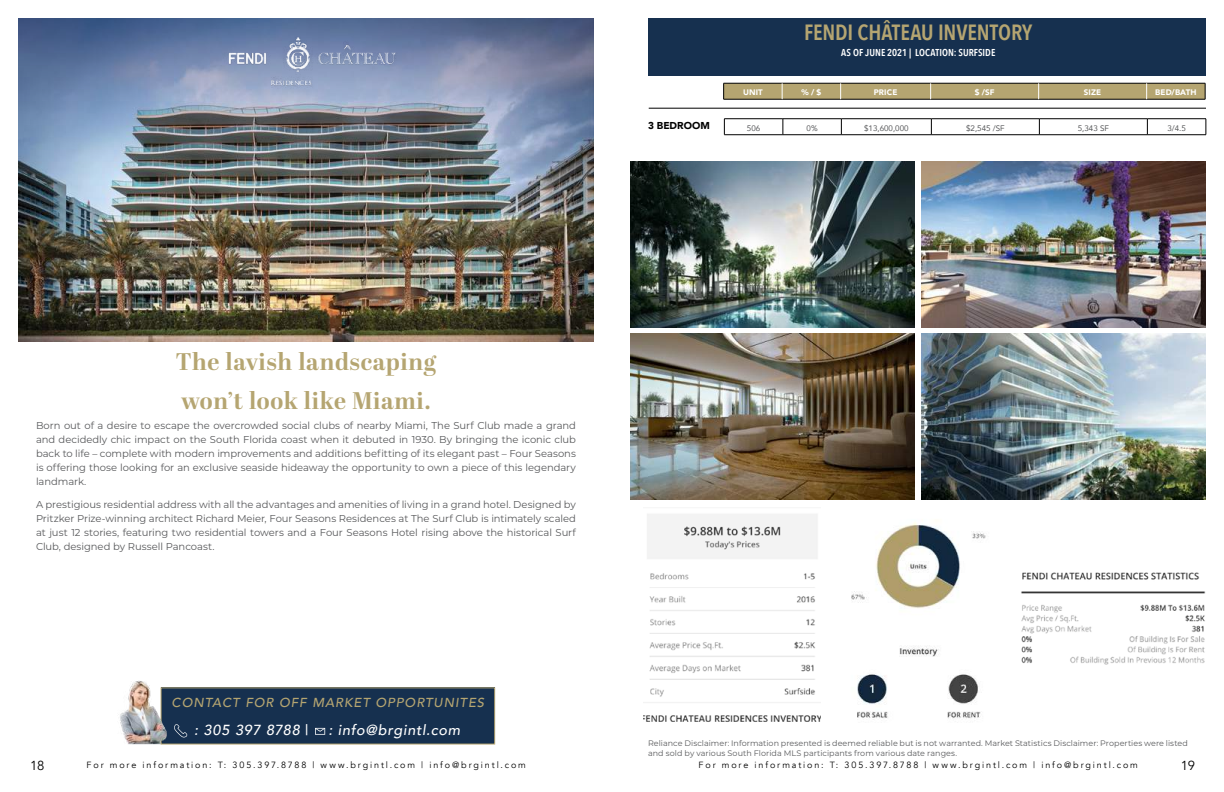
<style>
.page{position:relative;width:1224px;height:792px;background:#fff}
.page>*{position:absolute;margin:0;border:0;box-sizing:border-box;transform-origin:0 0}
.t1{font:700 24px/38.5px "Abril Display";letter-spacing:.025em;color:#b5a571}
.t2{font:600 22px "Avenir Next Condensed";letter-spacing:-.005em;color:#b5a571}
.t3{font:italic 500 14.5px "Avenir";letter-spacing:.05em;color:#fff}
.t4{font:13.1px "Avenir";color:#000}
.t5{font:italic 500 13px "Avenir";letter-spacing:.075em;color:#b5a571}
.t6{font:10px/14px "Montserrat";letter-spacing:-.005em;color:#58595b;text-align:justify}
.t7{font:600 10px "Avenir Next Condensed";letter-spacing:.005em;color:#fff}
.t8{font:900 10px "Avenir";color:#000}
.t9{font:9px "Avenir";letter-spacing:.21em;color:#000}
.t10{font:8px/9.6px "Montserrat";letter-spacing:.005em;color:#58595b}
.t11{font:8px "Avenir";color:#58595b}
.t12{font:900 8px "Avenir";letter-spacing:.015em;color:#fff}
.s1{font-style:normal}
</style>
<div class="page">
<div style="left:649px;top:18px;width:557px;height:58px;background:#16304f"></div>
<img style="left:18px;top:180px;width:576px;height:162px">
<img style="left:18px;top:18px;width:576px;height:162px">
<img style="left:630px;top:334px;width:284px;height:166px">
<img style="left:630px;top:161px;width:284px;height:166px">
<img style="left:922px;top:334px;width:284px;height:166px">
<img style="left:922px;top:161px;width:284px;height:166px">
<img style="left:211px;top:36px;width:202px;height:125px">
<hr style="left:724px;top:99px;width:58px;height:1px;background:#000">
<hr style="left:782px;top:99px;width:59px;height:1px;background:#000">
<hr style="left:841px;top:99px;width:90px;height:1px;background:#000">
<hr style="left:931px;top:99px;width:108px;height:1px;background:#000">
<hr style="left:1039px;top:99px;width:108px;height:1px;background:#000">
<hr style="left:1147px;top:99px;width:58px;height:1px;background:#000">
<svg style="left:723px;top:83px;width:483px;height:16px;background:#aa9b6b"></svg>
<hr style="left:649px;top:108px;width:557px;height:1px;background:#000">
<hr style="left:724px;top:119px;width:59px;height:1px;background:#000">
<svg style="left:724px;top:119px;width:1px;height:16px"></svg>
<hr style="left:783px;top:119px;width:58px;height:1px;background:#000">
<svg style="left:783px;top:119px;width:1px;height:16px"></svg>
<hr style="left:841px;top:119px;width:90px;height:1px;background:#000">
<svg style="left:841px;top:119px;width:1px;height:16px"></svg>
<hr style="left:931px;top:119px;width:108px;height:1px;background:#000">
<svg style="left:931px;top:119px;width:1px;height:16px"></svg>
<hr style="left:1039px;top:119px;width:108px;height:1px;background:#000">
<svg style="left:1039px;top:119px;width:1px;height:16px"></svg>
<hr style="left:1147px;top:119px;width:59px;height:1px;background:#000">
<svg style="left:1147px;top:119px;width:1px;height:16px"></svg>
<svg style="left:1206px;top:119px;width:1px;height:16px"></svg>
<hr style="left:724px;top:135px;width:59px;height:1px;background:#000">
<hr style="left:783px;top:135px;width:58px;height:1px;background:#000">
<hr style="left:841px;top:135px;width:90px;height:1px;background:#000">
<hr style="left:931px;top:135px;width:108px;height:1px;background:#000">
<hr style="left:1039px;top:135px;width:108px;height:1px;background:#000">
<hr style="left:1147px;top:135px;width:59px;height:1px;background:#000">
<div style="left:161px;top:688px;width:334px;height:56px;background:#16304f"></div>
<img style="left:120px;top:681px;width:47px;height:63px">
<svg style="left:174px;top:724px;width:13px;height:14px"></svg>
<svg style="left:315px;top:728px;width:10px;height:7px"></svg>
<img style="left:643px;top:514px;width:177px;height:208px">
<img style="left:851px;top:522px;width:135px;height:198px">
<img style="left:1021px;top:572px;width:184px;height:93px">
<h2 class="t2" style="left:804px;top:13px;width:230px">FENDI CHÂTEAU INVENTORY</h2>
<p class="t7" style="left:841px;top:44px;width:156px">AS OF JUNE 2021 | LOCATION: SURFSIDE</p>
<p class="t12" style="left:743px;top:86px;width:21px">UNIT</p>
<p class="t12" style="left:801px;top:86px;width:21px">% / $</p>
<p class="t12" style="left:874px;top:86px;width:25px">PRICE</p>
<p class="t12" style="left:975px;top:86px;width:21px">$ /SF</p>
<p class="t12" style="left:1084px;top:86px;width:19px">SIZE</p>
<p class="t12" style="left:1155px;top:86px;width:43px">BED/BATH</p>
<p class="t8" style="left:648px;top:117px;width:63px">3 BEDROOM</p>
<p class="t11" style="left:747px;top:122px;width:15px">506</p>
<p class="t11" style="left:807px;top:122px;width:13px">0%</p>
<p class="t11" style="left:864px;top:122px;width:46px">$13,600,000</p>
<p class="t11" style="left:966px;top:122px;width:40px">$2,545 /SF</p>
<p class="t11" style="left:1078px;top:122px;width:33px">5,343 SF</p>
<p class="t11" style="left:1167px;top:122px;width:20px">3/4.5</p>
<h1 class="t1" style="left:176px;top:344px;width:262px">The lavish landscaping won’t look like Miami.</h1>
<p class="t6" style="left:36px;top:418px;width:542px">Born out of a desire to escape the overcrowded social clubs of nearby Miami, The Surf Club made a grand and decidedly chic impact on the South Florida coast when it debuted in 1930. By bringing the iconic club back to life – complete with modern improvements and additions befitting of its elegant past – Four Seasons is offering those looking for an exclusive seaside hideaway the opportunity to own a piece of this legendary landmark.</p>
<p class="t6" style="left:36px;top:497px;width:542px">A prestigious residential address with all the advantages and amenities of living in a grand hotel. Designed by Pritzker Prize-winning architect Richard Meier, Four Seasons Residences at The Surf Club is intimately scaled at just 12 stories, featuring two residential towers and a Four Seasons Hotel rising above the historical Surf Club, designed by Russell Pancoast.</p>
<h3 class="t5" style="left:172px;top:695px;width:314px">CONTACT FOR OFF MARKET OPPORTUNITES</h3>
<h3 class="t3" style="left:194px;top:721px;width:116px">: 305 397 8788 <span class="s1">|</span></h3>
<h3 class="t3" style="left:328px;top:721px;width:133px">: info@brgintl.com</h3>
<p class="t10" style="left:648px;top:738px;width:541px">Reliance Disclaimer: Information presented is deemed reliable but is not warranted. Market Statistics Disclaimer: Properties were listed and sold by various South Florida MLS participants from various date ranges.</p>
<h3 class="t4" style="left:30px;top:758px;width:16px">18</h3>
<p class="t9" style="left:87px;top:760px;width:441px">For more information: T: 305.397.8788 | www.brgintl.com | info@brgintl.com</p>
<p class="t9" style="left:699px;top:760px;width:441px">For more information: T: 305.397.8788 | www.brgintl.com | info@brgintl.com</p>
<h3 class="t4" style="left:1181px;top:758px;width:16px">19</h3>
</div>
